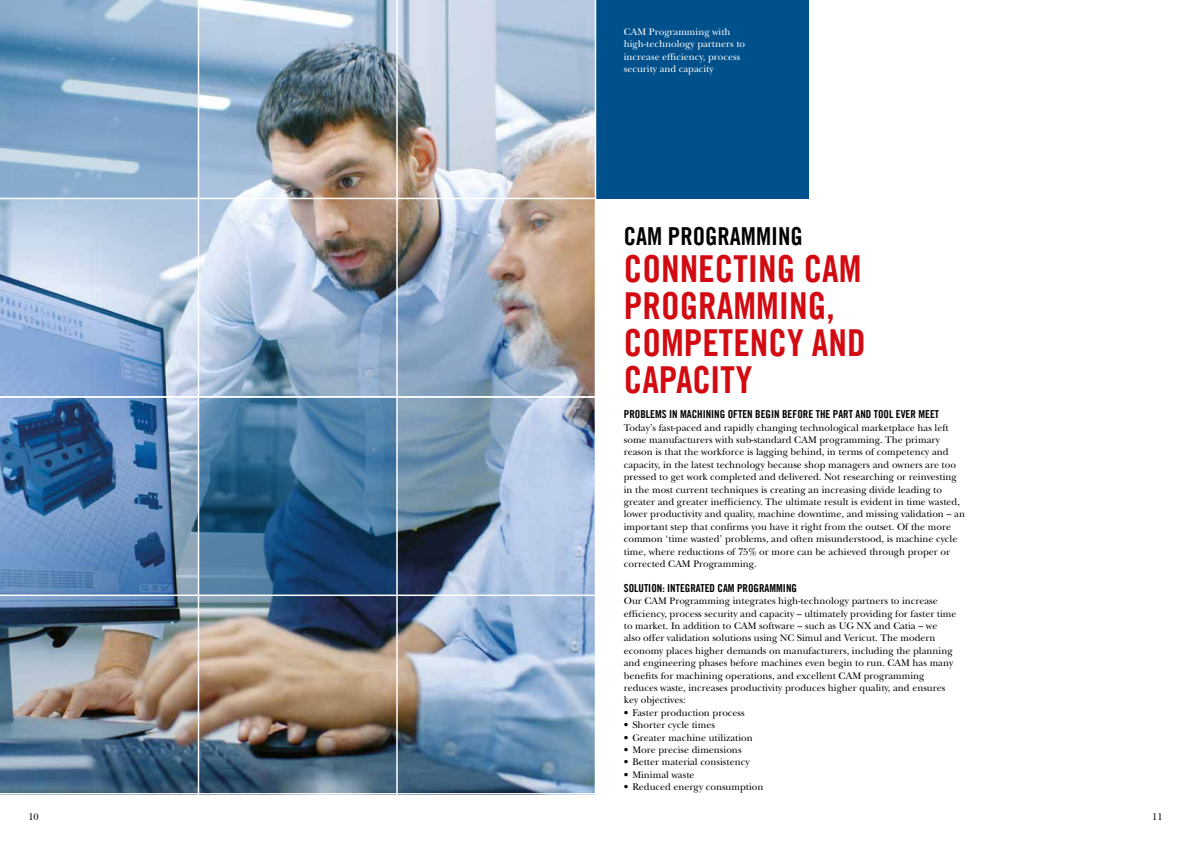
<style>
.page{position:relative;width:1191px;height:842px;background:#fff}
.page>*{position:absolute;margin:0;border:0;box-sizing:border-box;transform-origin:0 0}
.t1{font:37.2px/37.2px "Trade Gothic LT Com Bd Cn 20";color:#d20a11}
.t2{font:24.8px "Trade Gothic LT Com Bd Cn 20";color:#000}
.t3{font:11px "Trade Gothic LT Com Bd Cn 20";color:#000}
.t4{font:10px/12.4px "New Baskerville IT Cfor S Tools";color:#000}
.t5{font:10px/12.4px "New Baskerville IT Cfor S Tools";color:#fff}
</style>
<div class="page">
<img style="left:0;top:0;width:595px;height:793px">
<svg style="left:0;top:0;width:198px;height:198px;background:#82a7c8"></svg>
<svg style="left:199px;top:398px;width:197px;height:196px;background:#36668e"></svg>
<div style="left:596px;top:0;width:213px;height:198px;background:#00508c"></div>
<hr style="left:0;top:198px;width:595px;height:1px;background:#fff">
<hr style="left:0;top:396px;width:595px;height:2px;background:#fff">
<hr style="left:198px;top:0;width:1px;height:798px;background:#fff">
<hr style="left:396px;top:0;width:2px;height:796px;background:#fff">
<hr style="left:0;top:594px;width:595px;height:2px;background:#fff">
<p class="t5" style="left:624px;top:26px;width:123px">CAM Programming with high-technology partners to increase efficiency, process security and capacity</p>
<h2 class="t2" style="left:624px;top:221px;width:181px">CAM PROGRAMMING</h2>
<h1 class="t1" style="left:624px;top:250px;width:243px">CONNECTING CAM<br>PROGRAMMING,<br>COMPETENCY AND<br>CAPACITY</h1>
<p class="t3" style="left:624px;top:408px;width:317px">PROBLEMS IN MACHINING OFTEN BEGIN BEFORE THE PART AND TOOL EVER MEET</p>
<p class="t4" style="left:624px;top:421px;width:343px">Today’s fast-paced and rapidly changing technological marketplace has left some manufacturers with sub-standard CAM programming. The primary reason is that the workforce is lagging behind, in terms of competency and capacity, in the latest technology because shop managers and owners are too pressed to get work completed and delivered. Not researching or reinvesting in the most current techniques is creating an increasing divide leading to greater and greater inefficiency. The ultimate result is evident in time wasted, lower productivity and quality, machine downtime, and missing validation – an important step that confirms you have it right from the outset. Of the more common ‘time wasted’ problems, and often misunderstood, is machine cycle time, where reductions of 75% or more can be achieved through proper or corrected CAM Programming.</p>
<p class="t3" style="left:624px;top:581px;width:175px">SOLUTION: INTEGRATED CAM PROGRAMMING</p>
<p class="t4" style="left:624px;top:595px;width:334px">Our CAM Programming integrates high-technology partners to increase efficiency, process security and capacity – ultimately providing for faster time to market. In addition to CAM software – such as UG NX and Catia – we also offer validation solutions using NC Simul and Vericut. The modern economy places higher demands on manufacturers, including the planning and engineering phases before machines even begin to run. CAM has many benefits for machining operations, and excellent CAM programming reduces waste, increases productivity produces higher quality, and ensures key objectives:</p>
<p class="t4" style="left:624px;top:707px;width:122px">• Faster production process</p>
<p class="t4" style="left:624px;top:719px;width:93px">• Shorter cycle times</p>
<p class="t4" style="left:624px;top:731px;width:130px">• Greater machine utilization</p>
<p class="t4" style="left:624px;top:744px;width:119px">• More precise dimensions</p>
<p class="t4" style="left:624px;top:756px;width:127px">• Better material consistency</p>
<p class="t4" style="left:624px;top:769px;width:72px">• Minimal waste</p>
<p class="t4" style="left:624px;top:781px;width:141px">• Reduced energy consumption</p>
<p class="t4" style="left:28px;top:811px;width:12px">10</p>
<p class="t4" style="left:1152px;top:811px;width:12px">11</p>
</div>
